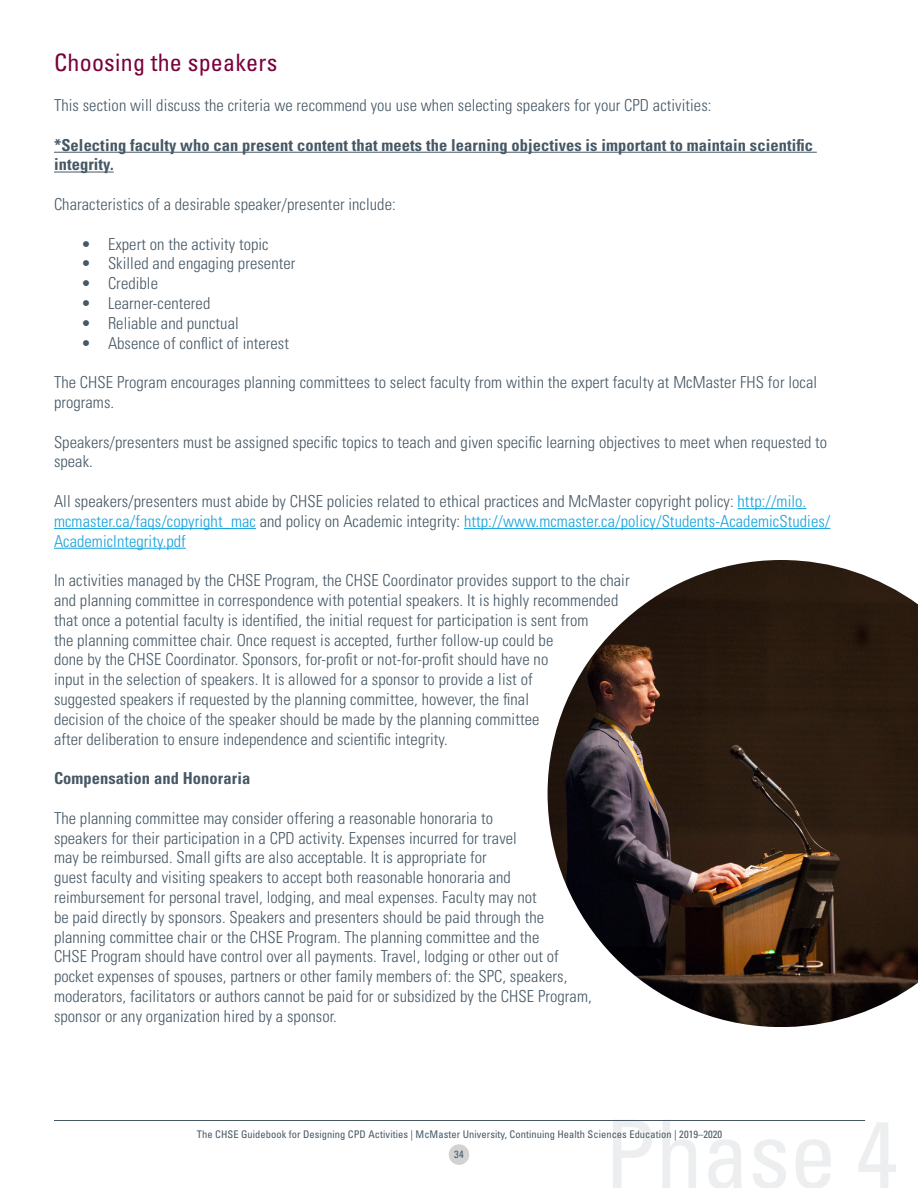
<style>
.page{position:relative;width:918px;height:1188px;background:#fff}
.page>*{position:absolute;margin:0;border:0;box-sizing:border-box;transform-origin:0 0}
.small_maroon_headers{font:condensed 24px "Univers LT Std";letter-spacing:.01em;color:#7a003b}
.t1{font:300 condensed 16.5px/19.8px "Univers LT Std";letter-spacing:.005em;color:#475865}
.t2{font:700 condensed 16.5px/19.8px "Univers LT Std";letter-spacing:.005em;color:#475865}
.t3{font:condensed 10.5px/20.2px "Univers";letter-spacing:.005em;color:#475865;text-align:center}
.s1{color:#14a2dc}
</style>
<div class="page">
<hr style="left:54px;top:1120px;width:811px;height:1px;background:#475865">
<div style="left:449px;top:1144px;width:20px;height:21px;background:#d2d2d2;border-radius:50%"></div>
<hr style="left:54px;top:152px;width:763px;height:1px;background:#475865">
<hr style="left:54px;top:172px;width:60px;height:1px;background:#475865">
<hr style="left:738px;top:508px;width:68px;height:1px;background:#14a2dc">
<hr style="left:54px;top:528px;width:202px;height:1px;background:#14a2dc">
<hr style="left:464px;top:528px;width:366px;height:1px;background:#14a2dc">
<hr style="left:54px;top:548px;width:132px;height:1px;background:#14a2dc">
<img style="left:548px;top:560px;width:370px;height:467px">
<p class="small_maroon_headers" style="left:54px;top:48px;width:225px">Choosing the speakers</p>
<p class="t1" style="left:54px;top:95px;width:659px">This section will discuss the criteria we recommend you use when selecting speakers for your CPD activities:</p>
<p class="t2" style="left:54px;top:135px;width:760px">*Selecting faculty who can present content that meets the learning objectives is important to maintain scientific integrity.</p>
<p class="t1" style="left:54px;top:194px;width:343px">Characteristics of a desirable speaker/presenter include:</p>
<p class="t1" style="left:81px;top:234px;width:189px">• Expert on the activity topic</p>
<p class="t1" style="left:81px;top:254px;width:216px">• Skilled and engaging presenter</p>
<p class="t1" style="left:81px;top:273px;width:79px">• Credible</p>
<p class="t1" style="left:81px;top:293px;width:131px">• Learner-centered</p>
<p class="t1" style="left:81px;top:313px;width:159px">• Reliable and punctual</p>
<p class="t1" style="left:81px;top:333px;width:210px">• Absence of conflict of interest</p>
<p class="t1" style="left:54px;top:372px;width:765px">The CHSE Program encourages planning committees to select faculty from within the expert faculty at McMaster FHS for local programs.</p>
<p class="t1" style="left:54px;top:432px;width:775px">Speakers/presenters must be assigned specific topics to teach and given specific learning objectives to meet when requested to speak.</p>
<p class="t1" style="left:54px;top:491px;width:778px">All speakers/presenters must abide by CHSE policies related to ethical practices and McMaster copyright policy: <span class="s1">http://milo. mcmaster.ca/faqs/copyright_mac</span> and policy on Academic integrity: <span class="s1">http://www.mcmaster.ca/policy/Students-AcademicStudies/<br>AcademicIntegrity.pdf</span></p>
<p class="t1" style="left:54px;top:570px;width:577px">In activities managed by the CHSE Program, the CHSE Coordinator provides support to the chair and planning committee in correspondence with potential speakers. It is highly recommended that once a potential faculty is identified, the initial request for participation is sent from<br>the planning committee chair. Once request is accepted, further follow-up could be<br>done by the CHSE Coordinator. Sponsors, for-profit or not-for-profit should have no<br>input in the selection of speakers. It is allowed for a sponsor to provide a list of<br>suggested speakers if requested by the planning committee, however, the final<br>decision of the choice of the speaker should be made by the planning committee<br>after deliberation to ensure independence and scientific integrity.</p>
<p class="t2" style="left:54px;top:768px;width:198px">Compensation and Honoraria</p>
<p class="t1" style="left:54px;top:808px;width:539px">The planning committee may consider offering a reasonable honoraria to<br>speakers for their participation in a CPD activity. Expenses incurred for travel<br>may be reimbursed. Small gifts are also acceptable. It is appropriate for<br>guest faculty and visiting speakers to accept both reasonable honoraria and reimbursement for personal travel, lodging, and meal expenses. Faculty may not<br>be paid directly by sponsors. Speakers and presenters should be paid through the planning committee chair or the CHSE Program. The planning committee and the<br>CHSE Program should have control over all payments. Travel, lodging or other out of pocket expenses of spouses, partners or other family members of: the SPC, speakers, moderators, facilitators or authors cannot be paid for or subsidized by the CHSE Program, sponsor or any organization hired by a sponsor.</p>
<p class="t3" style="left:197px;top:1124px;width:527px">The CHSE Guidebook for Designing CPD Activities | McMaster University, Continuing Health Sciences Education | 2019–2020<br>34</p>
</div>
